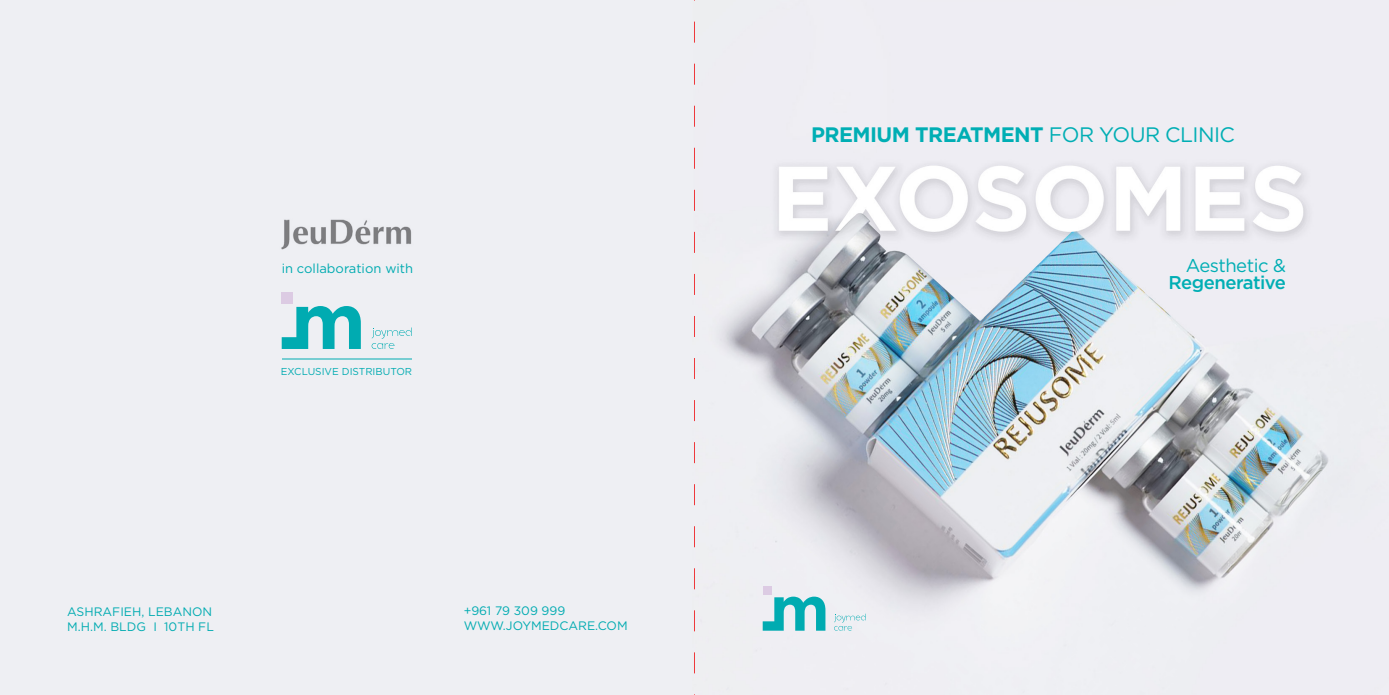
<style>
.page{position:relative;width:1389px;height:695px;background:#fff}
.page>*{position:absolute;margin:0;border:0;box-sizing:border-box;transform-origin:0 0}
.t1{font:700 21px "Gotham";letter-spacing:-.025em;color:#00aeb4}
.t2{font:500 18.55px "Gotham";letter-spacing:-.025em;color:#00aeb4}
.t3{font:18.55px "Gotham";letter-spacing:-.025em;color:#00aeb4}
.t4{font:12.95px "Gotham";color:#00abb1}
.t5{font:12.25px/14.7px "Gotham";color:#00abb1}
.t6{font:9.97px "Gotham";color:#00abb1}
.s1{font-weight:400}
</style>
<div class="page">
<img style="left:0;top:0;width:1389px;height:694px">
<svg style="left:694px;top:22px;width:1px;height:661px"></svg>
<svg style="left:282px;top:306px;width:79px;height:43px"></svg>
<div style="left:282px;top:292px;width:11px;height:11px;background:#dccbe3"></div>
<svg style="left:372px;top:327px;width:40px;height:22px"></svg>
<hr style="left:282px;top:358px;width:130px;height:1px;background:#00abb1">
<svg style="left:763px;top:596px;width:62px;height:34px"></svg>
<div style="left:763px;top:585px;width:9px;height:9px;background:#dccbe3"></div>
<svg style="left:834px;top:613px;width:32px;height:17px"></svg>
<img style="left:277px;top:213px;width:139px;height:44px">
<p class="t4" style="left:282px;top:260px;width:133px">in collaboration with</p>
<p class="t6" style="left:281px;top:365px;width:133px">EXCLUSIVE DISTRIBUTOR</p>
<p class="t5" style="left:67px;top:604px;width:148px">ASHRAFIEH, LEBANON<br>M.H.M. BLDG I 10TH FL</p>
<p class="t5" style="left:464px;top:603px;width:165px">+961 79 309 999<br>WWW.JOYMEDCARE.COM</p>
<h1 class="t1" style="left:811px;top:121px;width:425px">PREMIUM TREATMENT <span class="s1">FOR YOUR CLINIC</span></h1>
<h2 class="t3" style="left:1186px;top:253px;width:102px">Aesthetic &amp;</h2>
<h2 class="t2" style="left:1169px;top:271px;width:119px">Regenerative</h2>
</div>
